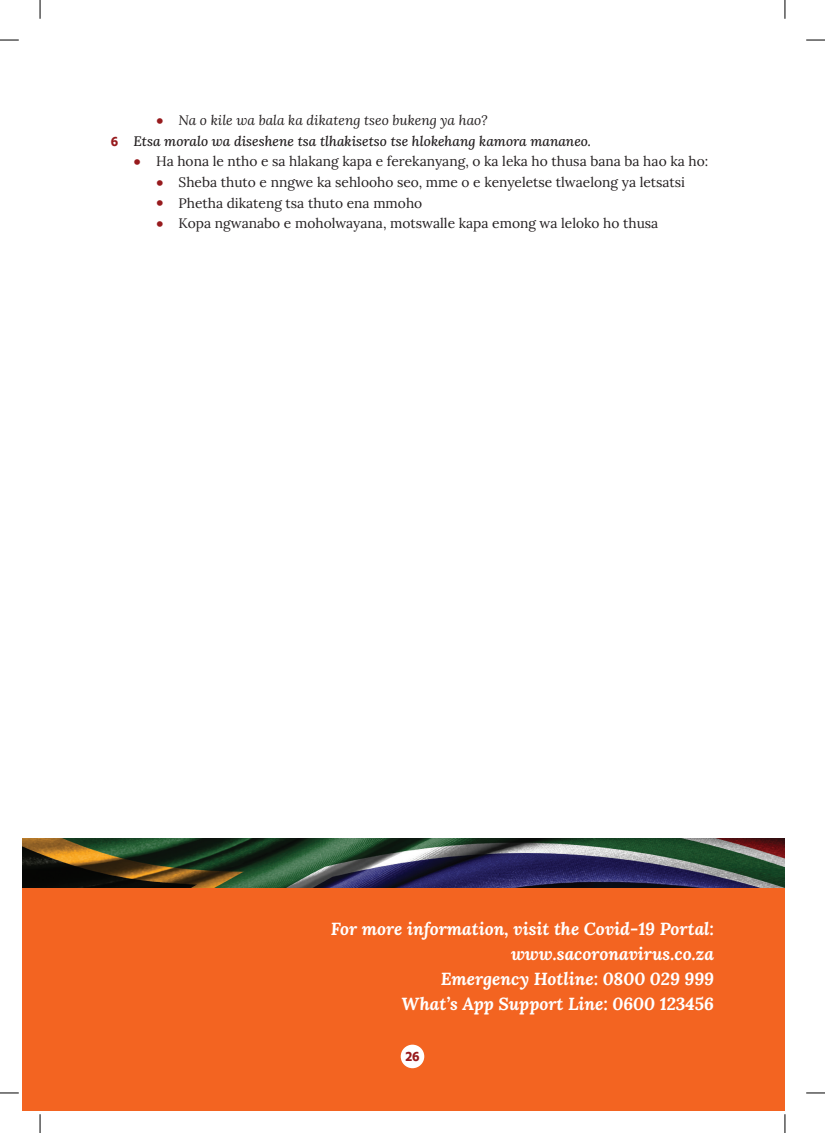
<style>
.page{position:relative;width:825px;height:1133px;background:#fff}
.page>*{position:absolute;margin:0;border:0;box-sizing:border-box;transform-origin:0 0}
.t1{font:italic 700 17.5px/25px "Lora";color:#fff;text-align:right}
.t2{font:13.75px "Lora";color:#231f20}
.t3{font:italic 500 13.75px/20.6px "Lora";color:#231f20}
.t4{font:700 13.75px "Hind";color:#971a1d}
.s1{font-weight:400;font-style:normal;font-size:18.75px;color:#971a1d}
.s2{font-weight:400}
.s3{font-family:"Hind";font-weight:700;font-style:normal;color:#971a1d}
.s4{font-size:18.75px;color:#971a1d}
</style>
<div class="page">
<div style="left:22px;top:853px;width:762px;height:257px;background:#f36421"></div>
<img style="left:22px;top:838px;width:762px;height:49px">
<div style="left:400px;top:1044px;width:24px;height:24px;background:#fff;border-radius:50%"></div>
<svg style="left:0;top:39px;width:19px;height:2px"></svg>
<svg style="left:806px;top:39px;width:18px;height:2px"></svg>
<svg style="left:0;top:1092px;width:19px;height:1px"></svg>
<svg style="left:806px;top:1092px;width:18px;height:1px"></svg>
<svg style="left:39px;top:0;width:2px;height:19px"></svg>
<svg style="left:39px;top:1114px;width:2px;height:18px"></svg>
<svg style="left:784px;top:0;width:1px;height:19px"></svg>
<svg style="left:784px;top:1114px;width:1px;height:18px"></svg>
<p class="t3" style="left:111px;top:109px;width:481px;text-indent:45px"><span class="s1">•</span> <span class="s2">Na o kile wa bala ka dikateng tseo bukeng ya hao?<br></span><span class="s3">6</span> Etsa moralo wa diseshene tsa tlhakisetso tse hlokehang kamora mananeo.</p>
<p class="t2" style="left:133px;top:151px;width:576px"><span class="s4">•</span> Ha hona le ntho e sa hlakang kapa e ferekanyang, o ka leka ho thusa bana ba hao ka ho:</p>
<p class="t2" style="left:156px;top:172px;width:530px"><span class="s4">•</span> Sheba thuto e nngwe ka sehlooho seo, mme o e kenyeletse tlwaelong ya letsatsi</p>
<p class="t2" style="left:156px;top:192px;width:267px"><span class="s4">•</span> Phetha dikateng tsa thuto ena mmoho</p>
<p class="t2" style="left:156px;top:213px;width:503px"><span class="s4">•</span> Kopa ngwanabo e moholwayana, motswalle kapa emong wa leloko ho thusa</p>
<p class="t1" style="left:331px;top:915px;width:384px">For more information, visit the Covid-19 Portal: www.sacoronavirus.co.za<br>Emergency Hotline: 0800 029 999<br>What’s App Support Line: 0600 123456</p>
<p class="t4" style="left:405px;top:1047px;width:16px">26</p>
</div>
